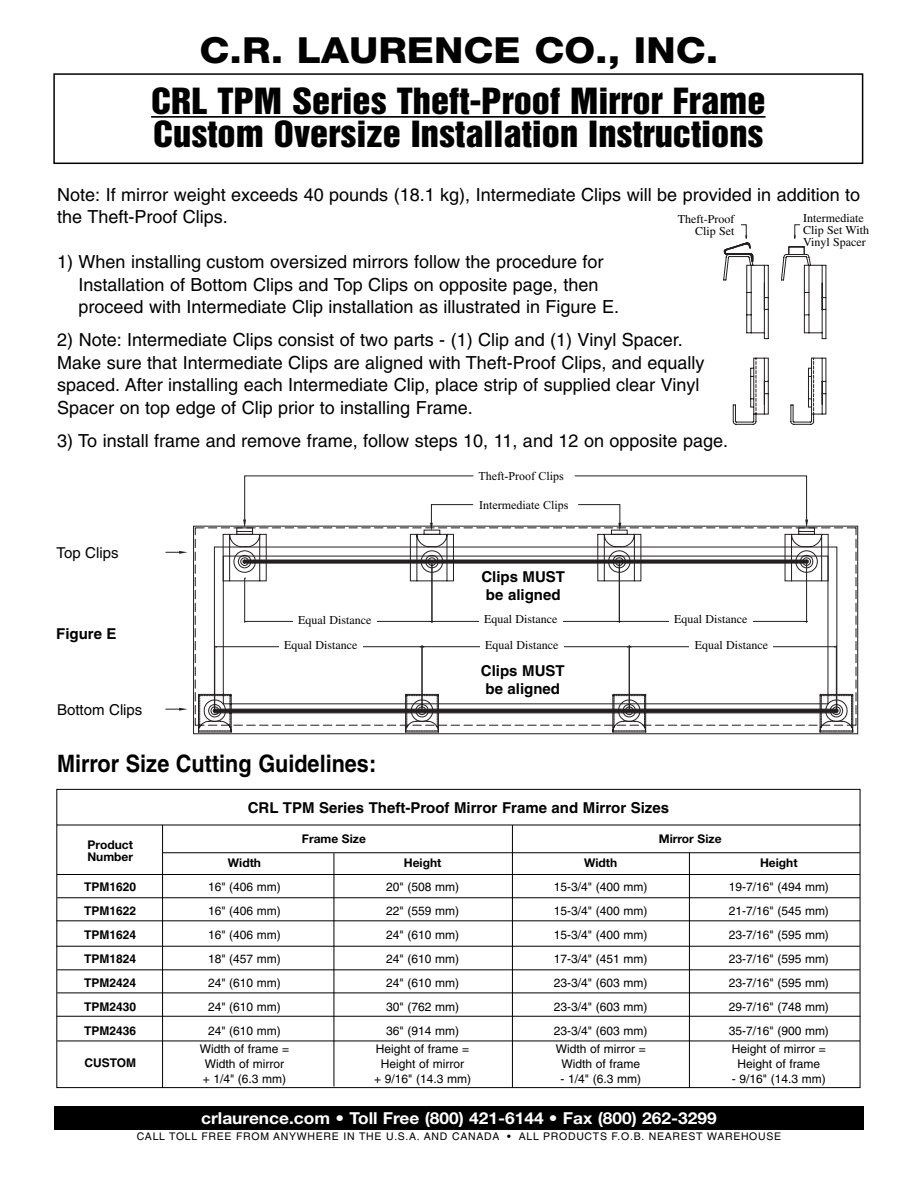
<style>
.page{position:relative;width:918px;height:1188px;background:#fff}
.page>*{position:absolute;margin:0;border:0;box-sizing:border-box;transform-origin:0 0}
.t1{font:800 36px "Helvetica Neue";color:#000;scale:1.1 1}
.t2{font:33px/33px "Helvetica Inserat";color:#000;scale:1.1 1}
.t3{font:700 24px "Helvetica";color:#000;scale:.9 1}
.t4{font:18px/22.5px "Helvetica";color:#000}
.t5{font:700 16.5px "Helvetica Neue";color:#fff;scale:1.05 1}
.t6{font:700 15px/18px "Helvetica";color:#000;text-align:center}
.t7{font:15px "Helvetica";color:#000}
.t8{font:12px/24px "Helvetica";color:#000;text-align:justify}
.t9{font:12px/12px "Times";color:#000;text-align:right}
.t10{font:700 12px/24px "Helvetica";color:#000;text-align:justify}
.t11{font:700 12px/12px "Helvetica Neue";color:#000}
.t12{font:12px "Times New Roman";color:#000}
.t13{font:10.5px "Helvetica";letter-spacing:.065em;color:#000}
</style>
<div class="page">
<hr style="left:151px;top:116px;width:615px;height:2px;background:#000">
<div style="left:53px;top:73px;width:810px;height:91px;border:2px solid #000"></div>
<div style="left:54px;top:1106px;width:810px;height:24px;background:#000"></div>
<svg style="left:166px;top:551px;width:21px;height:3px"></svg>
<svg style="left:166px;top:708px;width:21px;height:3px"></svg>
<svg style="left:244px;top:475px;width:230px;height:29px"></svg>
<svg style="left:574px;top:475px;width:234px;height:29px"></svg>
<svg style="left:193px;top:504px;width:665px;height:230px"></svg>
<svg style="left:222px;top:527px;width:631px;height:167px"></svg>
<svg style="left:410px;top:529px;width:236px;height:31px"></svg>
<svg style="left:242px;top:559px;width:3px;height:5px"></svg>
<div style="left:245px;top:560px;width:562px;height:3px;border:1px solid #231f20"></div>
<svg style="left:198px;top:694px;width:656px;height:39px"></svg>
<svg style="left:244px;top:561px;width:595px;height:152px"></svg>
<hr style="left:432px;top:562px;width:1px;height:60px;background:#231f20">
<hr style="left:434px;top:621px;width:75px;height:1px;background:#231f20">
<hr style="left:542px;top:621px;width:76px;height:1px;background:#231f20">
<hr style="left:619px;top:562px;width:1px;height:60px;background:#231f20">
<hr style="left:806px;top:562px;width:1px;height:60px;background:#231f20">
<hr style="left:621px;top:621px;width:76px;height:1px;background:#231f20">
<hr style="left:729px;top:621px;width:76px;height:1px;background:#231f20">
<svg style="left:806px;top:559px;width:3px;height:5px"></svg>
<svg style="left:723px;top:224px;width:104px;height:201px"></svg>
<div style="left:293px;top:614px;width:83px;height:21px;background:#fff"></div>
<svg style="left:56px;top:789px;width:805px;height:299px"></svg>
<hr style="left:162px;top:852px;width:698px;height:1px;background:#000">
<hr style="left:162px;top:825px;width:1px;height:263px;background:#000">
<hr style="left:334px;top:853px;width:1px;height:233px;background:#000">
<hr style="left:689px;top:853px;width:1px;height:234px;background:#000">
<hr style="left:512px;top:825px;width:1px;height:263px;background:#000">
<hr style="left:57px;top:874px;width:803px;height:1px;background:#000">
<hr style="left:57px;top:897px;width:803px;height:1px;background:#000">
<hr style="left:56px;top:920px;width:804px;height:1px;background:#000">
<hr style="left:56px;top:946px;width:804px;height:1px;background:#000">
<hr style="left:57px;top:969px;width:803px;height:1px;background:#000">
<hr style="left:57px;top:993px;width:803px;height:1px;background:#000">
<hr style="left:57px;top:1016px;width:803px;height:1px;background:#000">
<hr style="left:57px;top:1041px;width:803px;height:1px;background:#000">
<div style="left:479px;top:614px;width:83px;height:21px;background:#fff"></div>
<div style="left:669px;top:614px;width:83px;height:21px;background:#fff"></div>
<div style="left:279px;top:640px;width:83px;height:21px;background:#fff"></div>
<div style="left:480px;top:639px;width:83px;height:21px;background:#fff"></div>
<div style="left:690px;top:639px;width:83px;height:21px;background:#fff"></div>
<h1 class="t1" style="left:200px;top:38px;width:473px">C.R. LAURENCE CO., INC.</h1>
<h2 class="t2" style="left:151px;top:86px;width:560px">CRL TPM Series Theft-Proof Mirror Frame<br>Custom Oversize Installation Instructions</h2>
<p class="t4" style="left:57px;top:185px;width:805px">Note: If mirror weight exceeds 40 pounds (18.1 kg), Intermediate Clips will be provided in addition to the Theft-Proof Clips.</p>
<p class="t4" style="left:79px;top:252px;width:542px;text-indent:-21px">1) When installing custom oversized mirrors follow the procedure for<br>Installation of Bottom Clips and Top Clips on opposite page, then proceed with Intermediate Clip installation as illustrated in Figure E.</p>
<p class="t4" style="left:57px;top:330px;width:649px">2) Note: Intermediate Clips consist of two parts - (1) Clip and (1) Vinyl Spacer.<br>Make sure that Intermediate Clips are aligned with Theft-Proof Clips, and equally spaced. After installing each Intermediate Clip, place strip of supplied clear Vinyl Spacer on top edge of Clip prior to installing Frame.</p>
<p class="t4" style="left:57px;top:431px;width:672px">3) To install frame and remove frame, follow steps 10, 11, and 12 on opposite page.</p>
<p class="t9" style="left:803px;top:213px;width:67px;text-align:left">Intermediate<br>Clip Set With<br>Vinyl Spacer</p>
<p class="t9" style="left:678px;top:214px;width:58px">Theft-Proof<br>Clip Set</p>
<p class="t7" style="left:57px;top:547px;width:64px">Top Clips</p>
<p class="t6" style="left:56px;top:626px;width:62px">Figure E</p>
<p class="t7" style="left:57px;top:704px;width:87px">Bottom Clips</p>
<p class="t12" style="left:479px;top:471px;width:87px">Theft-Proof Clips</p>
<p class="t12" style="left:479px;top:500px;width:91px">Intermediate Clips</p>
<p class="t9" style="left:298px;top:615px;width:75px">Equal Distance</p>
<p class="t6" style="left:481px;top:569px;width:85px">Clips MUST be aligned</p>
<p class="t9" style="left:484px;top:614px;width:75px">Equal Distance</p>
<p class="t9" style="left:674px;top:614px;width:75px">Equal Distance</p>
<p class="t9" style="left:284px;top:640px;width:75px">Equal Distance</p>
<p class="t9" style="left:485px;top:640px;width:75px">Equal Distance</p>
<p class="t9" style="left:695px;top:640px;width:75px">Equal Distance</p>
<p class="t6" style="left:481px;top:663px;width:85px">Clips MUST be aligned</p>
<h3 class="t3" style="left:57px;top:755px;width:356px">Mirror Size Cutting Guidelines:</h3>
<p class="t11" style="left:87px;top:840px;width:47px">Product<br>Number</p>
<p class="t10" style="left:84px;top:876px;width:54px">TPM1620<br>TPM1622<br>TPM1624<br>TPM1824<br>TPM2424<br>TPM2430<br>TPM2436</p>
<p class="t10" style="left:84px;top:1052px;width:53px">CUSTOM</p>
<p class="t6" style="left:248px;top:800px;width:423px">CRL TPM Series Theft-Proof Mirror Frame and Mirror Sizes</p>
<p class="t11" style="left:302px;top:834px;width:66px">Frame Size</p>
<p class="t11" style="left:659px;top:834px;width:64px">Mirror Size</p>
<p class="t11" style="left:228px;top:858px;width:35px">Width</p>
<p class="t8" style="left:208px;top:876px;width:74px">16" (406 mm)<br>16" (406 mm)<br>16" (406 mm)<br>18" (457 mm)<br>24" (610 mm)<br>24" (610 mm)<br>24" (610 mm)</p>
<p class="t8" style="left:200px;top:1043px;width:91px;line-height:15px;text-align:left">Width of frame =<br>Width of mirror<br>+ 1/4" (6.3 mm)</p>
<p class="t11" style="left:404px;top:858px;width:39px">Height</p>
<p class="t8" style="left:386px;top:876px;width:74px">20" (508 mm)<br>22" (559 mm)<br>24" (610 mm)<br>24" (610 mm)<br>24" (610 mm)<br>30" (762 mm)<br>36" (914 mm)</p>
<p class="t8" style="left:374px;top:1043px;width:98px;line-height:15px;text-align:center">Height of frame =<br>Height of mirror<br>+ 9/16" (14.3 mm)</p>
<p class="t11" style="left:584px;top:858px;width:35px">Width</p>
<p class="t8" style="left:554px;top:876px;width:95px">15-3/4" (400 mm)<br>15-3/4" (400 mm)<br>15-3/4" (400 mm)<br>17-3/4" (451 mm)<br>23-3/4" (603 mm)<br>23-3/4" (603 mm)<br>23-3/4" (603 mm)</p>
<p class="t8" style="left:556px;top:1043px;width:91px;line-height:15px;text-align:center">Width of mirror =<br>Width of frame</p>
<p class="t8" style="left:560px;top:1068px;width:82px">- 1/4" (6.3 mm)</p>
<p class="t11" style="left:760px;top:858px;width:39px">Height</p>
<p class="t8" style="left:729px;top:876px;width:102px">19-7/16" (494 mm)<br>21-7/16" (545 mm)<br>23-7/16" (595 mm)<br>23-7/16" (595 mm)<br>23-7/16" (595 mm)<br>29-7/16" (748 mm)<br>35-7/16" (900 mm)</p>
<p class="t8" style="left:732px;top:1043px;width:96px;line-height:15px;text-align:center">Height of mirror =<br>Height of frame</p>
<p class="t8" style="left:732px;top:1068px;width:95px">- 9/16" (14.3 mm)</p>
<p class="t5" style="left:201px;top:1112px;width:492px">crlaurence.com • Toll Free (800) 421-6144 • Fax (800) 262-3299</p>
<p class="t13" style="left:137px;top:1132px;width:646px">CALL TOLL FREE FROM ANYWHERE IN THE U.S.A. AND CANADA • ALL PRODUCTS F.O.B. NEAREST WAREHOUSE</p>
</div>
